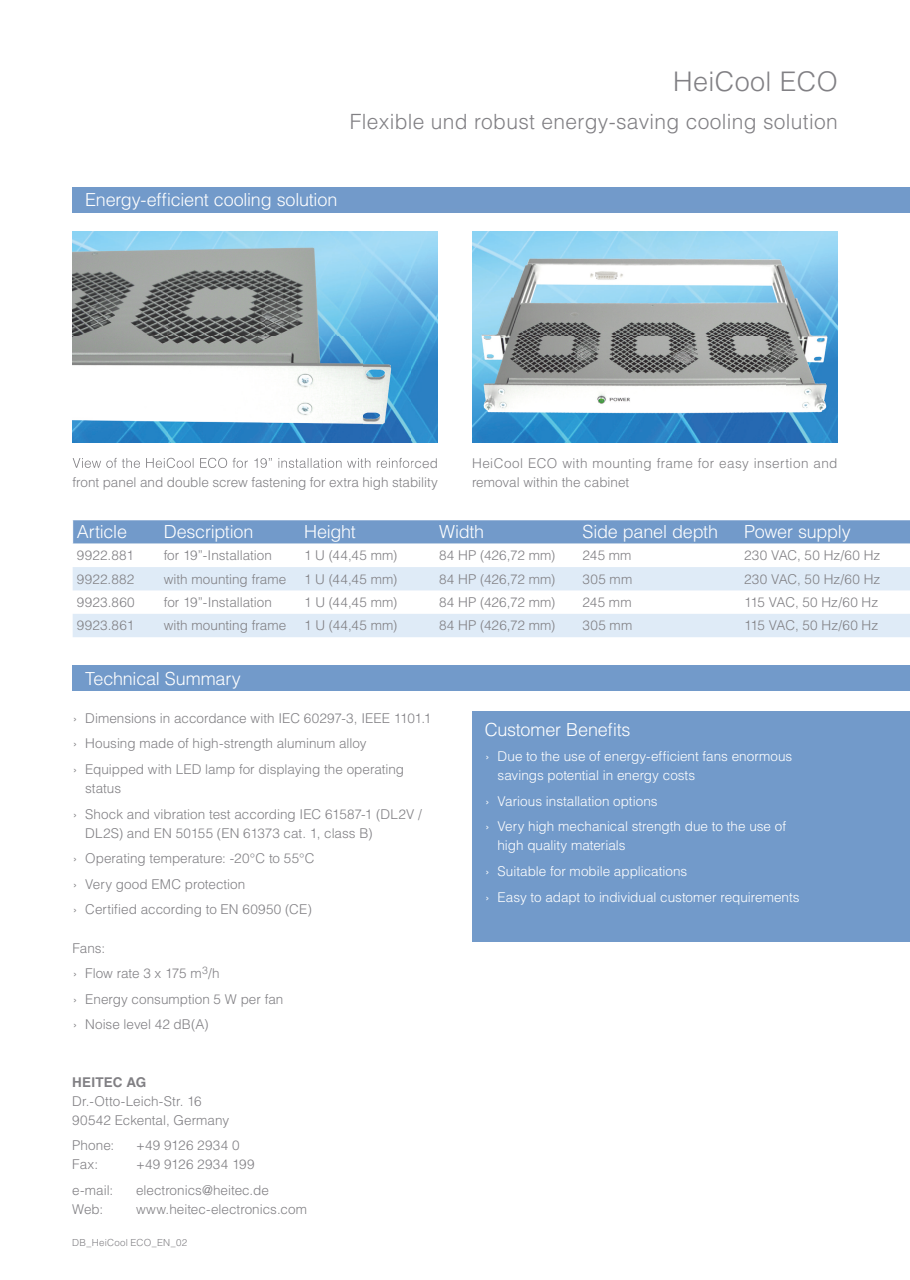
<style>
.page{position:relative;width:910px;height:1280px;background:#fff}
.page>*{position:absolute;margin:0;border:0;box-sizing:border-box;transform-origin:0 0}
.t1{font:300 27px "Helvetica LT Std";letter-spacing:.015em;color:#818084}
.t2{font:300 21px "Helvetica LT Std";letter-spacing:.015em;color:#818084}
.t3{font:300 18px "Helvetica LT Std";letter-spacing:-.01em;color:#fff}
.t4{font:300 13.5px/25.5px "Helvetica LT Std";color:#818084}
.t5{font:300 13.5px/25.5px "Helvetica LT Std";color:#fff}
.t6{font:300 13.5px/19.2px "Helvetica LT Std";letter-spacing:.025em;color:#818084}
.t7{font:300 13.5px "Helvetica LT Std";letter-spacing:.02em;color:#818084}
.t8{font:700 13.5px "Helvetica LT Std";letter-spacing:.015em;color:#818084}
.t9{font:300 9.75px "Helvetica LT Std";letter-spacing:.02em;color:#818084}
</style>
<div class="page">
<div style="left:72px;top:187px;width:838px;height:26px;background:#729aca"></div>
<div style="left:72px;top:665px;width:838px;height:26px;background:#729aca"></div>
<div style="left:472px;top:711px;width:438px;height:231px;background:#729aca"></div>
<img style="left:72px;top:232px;width:366px;height:210px">
<img style="left:472px;top:231px;width:338px;height:1px">
<img style="left:494px;top:442px;width:317px;height:1px">
<img style="left:472px;top:232px;width:366px;height:210px">
<img style="left:72px;top:231px;width:338px;height:1px">
<img style="left:72px;top:442px;width:338px;height:17px">
<img style="left:73px;top:458px;width:337px;height:10px">
<svg style="left:73px;top:567px;width:837px;height:70px;fill:#dfebf7"></svg>
<svg style="left:72px;top:520px;width:838px;height:24px;background:#769dcb"></svg>
<h1 class="t1" style="left:673px;top:65px;width:166px">HeiCool ECO</h1>
<h2 class="t2" style="left:350px;top:108px;width:489px">Flexible und robust energy-saving cooling solution</h2>
<h3 class="t3" style="left:85px;top:189px;width:254px">Energy-efficient cooling solution</h3>
<p class="t4" style="left:72px;top:469px;width:367px">front panel and double screw fastening for extra high stability</p>
<p class="t6" style="left:472px;top:453px;width:367px">HeiCool ECO with mounting frame for easy insertion and removal within the cabinet</p>
<h3 class="t3" style="left:77px;top:521px;width:52px">Article</h3>
<h3 class="t3" style="left:164px;top:521px;width:91px">Description</h3>
<h3 class="t3" style="left:304px;top:521px;width:53px">Height</h3>
<h3 class="t3" style="left:439px;top:521px;width:47px">Width</h3>
<h3 class="t3" style="left:583px;top:521px;width:137px">Side panel depth</h3>
<h3 class="t3" style="left:744px;top:521px;width:108px">Power supply</h3>
<p class="t4" style="left:77px;top:542px;width:58px">9922.881</p>
<p class="t4" style="left:164px;top:542px;width:110px">for 19”-Installation</p>
<p class="t4" style="left:304px;top:542px;width:95px">1 U (44,45 mm)</p>
<p class="t4" style="left:439px;top:542px;width:118px">84 HP (426,72 mm)</p>
<p class="t4" style="left:583px;top:542px;width:50px">245 mm</p>
<p class="t4" style="left:744px;top:542px;width:138px">230 VAC, 50 Hz/60 Hz</p>
<p class="t4" style="left:77px;top:566px;width:59px">9922.882</p>
<p class="t4" style="left:164px;top:566px;width:124px">with mounting frame</p>
<p class="t4" style="left:304px;top:566px;width:95px">1 U (44,45 mm)</p>
<p class="t4" style="left:439px;top:566px;width:118px">84 HP (426,72 mm)</p>
<p class="t4" style="left:583px;top:566px;width:51px">305 mm</p>
<p class="t4" style="left:744px;top:566px;width:138px">230 VAC, 50 Hz/60 Hz</p>
<p class="t4" style="left:77px;top:589px;width:59px">9923.860</p>
<p class="t4" style="left:164px;top:589px;width:110px">for 19”-Installation</p>
<p class="t4" style="left:304px;top:589px;width:95px">1 U (44,45 mm)</p>
<p class="t4" style="left:439px;top:589px;width:118px">84 HP (426,72 mm)</p>
<p class="t4" style="left:583px;top:589px;width:50px">245 mm</p>
<p class="t4" style="left:744px;top:589px;width:135px">115 VAC, 50 Hz/60 Hz</p>
<p class="t4" style="left:77px;top:613px;width:59px">9923.861</p>
<p class="t4" style="left:164px;top:613px;width:124px">with mounting frame</p>
<p class="t4" style="left:304px;top:613px;width:95px">1 U (44,45 mm)</p>
<p class="t4" style="left:439px;top:613px;width:118px">84 HP (426,72 mm)</p>
<p class="t4" style="left:583px;top:613px;width:51px">305 mm</p>
<p class="t4" style="left:744px;top:613px;width:135px">115 VAC, 50 Hz/60 Hz</p>
<h3 class="t3" style="left:85px;top:667px;width:157px">Technical Summary</h3>
<p class="t4" style="left:72px;top:705px;width:360px">› Dimensions in accordance with IEC 60297-3, IEEE 1101.1 › Housing made of high-strength aluminum alloy<br>› Equipped with LED lamp for displaying the operating</p>
<p class="t4" style="left:72px;top:775px;width:351px;text-indent:13px">status<br>› Shock and vibration test according IEC 61587-1 (DL2V /</p>
<p class="t4" style="left:72px;top:820px;width:302px;text-indent:13px">DL2S) and EN 50155 (EN 61373 cat. 1, class B) › Operating temperature: -20°C to 55°C<br>› Very good EMC protection<br>› Certified according to EN 60950 (CE)</p>
<p class="t4" style="left:72px;top:935px;width:212px">Fans:<br>› Flow rate 3 x 175 m<sup>3</sup>/h<br>› Energy consumption 5 W per fan › Noise level 42 dB(A)</p>
<p class="t8" style="left:72px;top:1073px;width:76px">HEITEC AG</p>
<p class="t4" style="left:72px;top:1091px;width:158px;line-height:19.2px">Dr.-Otto-Leich-Str. 16<br>90542 Eckental, Germany</p>
<p class="t4" style="left:72px;top:1132px;width:44px">Phone:</p>
<p class="t7" style="left:136px;top:1137px;width:105px">+49 9126 2934 0</p>
<p class="t4" style="left:72px;top:1152px;width:27px">Fax:</p>
<p class="t7" style="left:136px;top:1156px;width:120px">+49 9126 2934 199</p>
<p class="t4" style="left:72px;top:1177px;width:42px">e-mail:</p>
<p class="t4" style="left:136px;top:1177px;width:134px">electronics@heitec.de</p>
<p class="t4" style="left:72px;top:1196px;width:32px">Web:</p>
<p class="t4" style="left:136px;top:1196px;width:172px">www.heitec-electronics.com</p>
<p class="t9" style="left:72px;top:1236px;width:116px">DB_HeiCool ECO_EN_02</p>
<h3 class="t3" style="left:485px;top:718px;width:147px">Customer Benefits</h3>
<p class="t5" style="left:497px;top:747px;width:296px;line-height:19.2px;text-indent:-13px">› Due to the use of energy-efficient fans enormous savings potential in energy costs</p>
<p class="t5" style="left:485px;top:788px;width:303px">› Various installation options<br>› Very high mechanical strength due to the use of</p>
<p class="t5" style="left:485px;top:833px;width:316px;text-indent:13px">high quality materials<br>› Suitable for mobile applications<br>› Easy to adapt to individual customer requirements</p>
</div>
